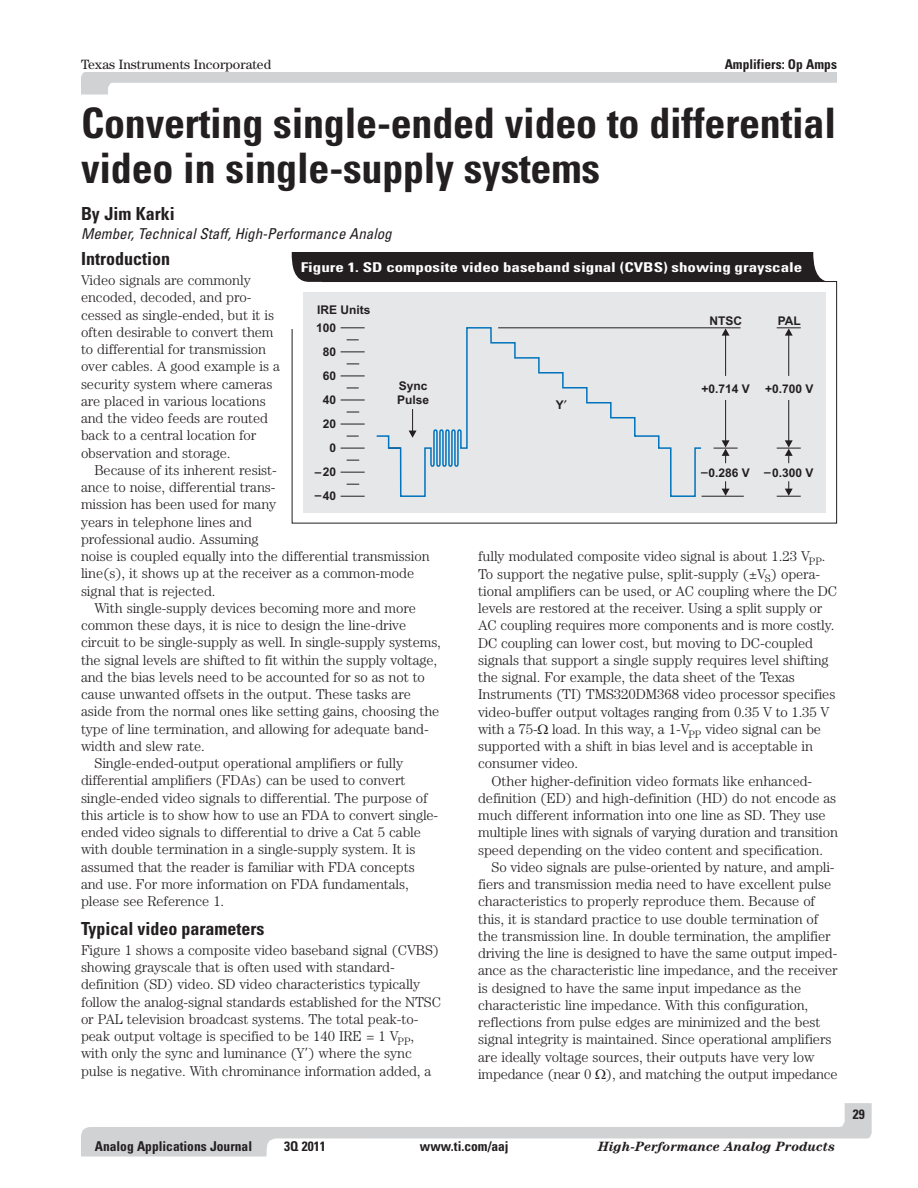
<style>
.page{position:relative;width:918px;height:1188px;background:#fff}
.page>*{position:absolute;margin:0;border:0;box-sizing:border-box;transform-origin:0 0}
.t1{font:700 condensed 42px/45px "Univers";letter-spacing:-.005em;color:#231f20}
.t2{font:700 condensed 18px "Univers";color:#231f20}
.t3{font:italic condensed 15px "Univers";color:#231f20}
.t4{font:300 14.25px/17.2px "Century";letter-spacing:-.005em;color:#231f20}
.t5{font:700 condensed 13.5px "Univers";color:#231f20}
.t6{font:700 condensed 13.5px "Univers";color:#fff;scale:1.26 1}
.t7{font:italic 700 13.5px "Century";color:#231f20}
.t8{font:13.5px "Century";color:#231f20}
.t9{font:700 12px/24.2px "Arial";color:#231f20;text-align:right}
.s1{font-family:"Univers"}
</style>
<div class="page">
<svg style="left:81px;top:72px;width:756px;height:22px"></svg>
<svg style="left:81px;top:1103px;width:791px;height:53px"></svg>
<div style="left:283px;top:1139px;width:554px;height:17px;background:#fff"></div>
<div style="left:303px;top:292px;width:523px;height:220px;background:#e6e7e9"></div>
<svg style="left:341px;top:327px;width:24px;height:1px"></svg>
<svg style="left:347px;top:339px;width:12px;height:1px"></svg>
<svg style="left:341px;top:351px;width:24px;height:1px"></svg>
<svg style="left:347px;top:363px;width:12px;height:1px"></svg>
<svg style="left:341px;top:375px;width:24px;height:1px"></svg>
<svg style="left:347px;top:388px;width:12px;height:1px"></svg>
<svg style="left:341px;top:400px;width:24px;height:1px"></svg>
<svg style="left:347px;top:412px;width:12px;height:1px"></svg>
<svg style="left:341px;top:424px;width:24px;height:1px"></svg>
<svg style="left:347px;top:436px;width:12px;height:1px"></svg>
<svg style="left:341px;top:448px;width:24px;height:1px"></svg>
<svg style="left:347px;top:460px;width:12px;height:1px"></svg>
<svg style="left:341px;top:472px;width:24px;height:1px"></svg>
<svg style="left:347px;top:484px;width:12px;height:1px"></svg>
<svg style="left:341px;top:496px;width:24px;height:1px"></svg>
<hr style="left:498px;top:327px;width:243px;height:1px;background:#231f20">
<hr style="left:702px;top:496px;width:42px;height:1px;background:#231f20">
<hr style="left:725px;top:335px;width:1px;height:41px;background:#231f20">
<svg style="left:722px;top:328px;width:8px;height:8px"></svg>
<svg style="left:722px;top:481px;width:8px;height:15px"></svg>
<hr style="left:725px;top:400px;width:1px;height:41px;background:#231f20">
<svg style="left:714px;top:440px;width:24px;height:23px"></svg>
<hr style="left:788px;top:335px;width:1px;height:41px;background:#231f20">
<svg style="left:777px;top:327px;width:24px;height:9px"></svg>
<svg style="left:777px;top:481px;width:24px;height:16px"></svg>
<hr style="left:788px;top:400px;width:1px;height:41px;background:#231f20">
<svg style="left:777px;top:440px;width:24px;height:23px"></svg>
<svg style="left:376px;top:327px;width:327px;height:170px"></svg>
<div style="left:292px;top:252px;width:539px;height:30px;background:#231f20"></div>
<svg style="left:564px;top:400px;width:3px;height:4px"></svg>
<p class="t8" style="left:81px;top:56px;width:192px">Texas Instruments Incorporated</p>
<p class="t5" style="left:725px;top:56px;width:114px">Amplifiers: Op Amps</p>
<h1 class="t1" style="left:81px;top:101px;width:757px">Converting single-ended video to differential video in single-supply systems</h1>
<p class="t2" style="left:81px;top:203px;width:95px">By Jim Karki</p>
<p class="t3" style="left:81px;top:225px;width:312px">Member, Technical Staff, High-Performance Analog</p>
<p class="t2" style="left:81px;top:248px;width:91px">Introduction</p>
<p class="t4" style="left:81px;top:272px;width:200px">Video signals are commonly encoded, decoded, and pro&shy;cessed as single-ended, but it is often desirable to convert them to differential for transmission over cables. A good example is a security system where cameras are placed in various locations and the video feeds are routed back to a central location for observation and storage.</p>
<p class="t4" style="left:81px;top:461px;width:350px;text-indent:14px">Because of its inherent resist-<br>ance to noise, differential trans-<br>mission has been used for many<br>years in telephone lines and<br>professional audio. Assuming<br>noise is coupled equally into the differential transmission line(s), it shows up at the receiver as a common-mode signal that is rejected.</p>
<p class="t4" style="left:94px;top:599px;width:323px">With single-supply devices becoming more and more</p>
<p class="t4" style="left:81px;top:617px;width:327px">common these days, it is nice to design the line-drive</p>
<p class="t4" style="left:81px;top:634px;width:361px">circuit to be single-supply as well. In single-supply systems,</p>
<p class="t4" style="left:81px;top:651px;width:358px">the signal levels are shifted to fit within the supply voltage,</p>
<p class="t4" style="left:81px;top:668px;width:346px">and the bias levels need to be accounted for so as not to</p>
<p class="t4" style="left:81px;top:686px;width:331px">cause unwanted offsets in the output. These tasks are</p>
<p class="t4" style="left:81px;top:703px;width:360px">aside from the normal ones like setting gains, choosing the</p>
<p class="t4" style="left:81px;top:720px;width:349px">type of line termination, and allowing for adequate band-</p>
<p class="t4" style="left:81px;top:737px;width:125px">width and slew rate.</p>
<p class="t4" style="left:94px;top:755px;width:310px">Single-ended-output operational amplifiers or fully</p>
<p class="t4" style="left:81px;top:772px;width:326px">differential amplifiers (FDAs) can be used to convert</p>
<p class="t4" style="left:81px;top:789px;width:348px">single-ended video signals to differential. The purpose of</p>
<p class="t4" style="left:81px;top:806px;width:359px">this article is to show how to use an FDA to convert single-</p>
<p class="t4" style="left:81px;top:824px;width:342px">ended video signals to differential to drive a Cat 5 cable</p>
<p class="t4" style="left:81px;top:841px;width:336px">with double termination in a single-supply system. It is</p>
<p class="t4" style="left:81px;top:858px;width:335px">assumed that the reader is familiar with FDA concepts</p>
<p class="t4" style="left:81px;top:875px;width:329px">and use. For more information on FDA fundamentals,</p>
<p class="t4" style="left:81px;top:893px;width:145px">please see Reference 1.</p>
<p class="t2" style="left:81px;top:917px;width:185px">Typical video parameters</p>
<p class="t4" style="left:81px;top:941px;width:361px">Figure 1 shows a composite video baseband signal (CVBS) showing grayscale that is often used with standard&shy;definition (SD) video. SD video characteristics typically follow the analog-signal standards established for the NTSC or PAL television broadcast systems. The total peak-to&shy;peak output voltage is specified to be 140 IRE = 1 V<sub>PP</sub>, with only the sync and luminance (Y<span class="s1">’</span>) where the sync pulse is negative. With chrominance information added, a</p>
<p class="t6" style="left:301px;top:258px;width:400px">Figure 1. SD composite video baseband signal (CVBS) showing grayscale</p>
<p class="t9" style="left:317px;top:298px;width:55px">IRE Units</p>
<p class="t9" style="left:709px;top:309px;width:34px">NTSC</p>
<p class="t9" style="left:778px;top:309px;width:25px">PAL</p>
<p class="t9" style="left:315px;top:316px;width:23px">100<br>80<br>60<br>40<br>20<br>0 –20 –40</p>
<p class="t9" style="left:397px;top:380px;width:34px;line-height:13.4px;text-align:left">Sync<br>Pulse</p>
<p class="t9" style="left:702px;top:378px;width:50px">+0.714 V</p>
<p class="t9" style="left:765px;top:378px;width:50px">+0.700 V</p>
<p class="t9" style="left:556px;top:394px;width:10px">Y</p>
<p class="t9" style="left:701px;top:462px;width:50px">–0.286 V</p>
<p class="t9" style="left:764px;top:462px;width:51px">–0.300 V</p>
<p class="t4" style="left:478px;top:548px;width:349px">fully modulated composite video signal is about 1.23 V<sub>PP</sub>.</p>
<p class="t4" style="left:478px;top:565px;width:344px">To support the negative pulse, split-supply (±V<sub>S</sub>) opera-</p>
<p class="t4" style="left:478px;top:582px;width:360px">tional amplifiers can be used, or AC coupling where the DC</p>
<p class="t4" style="left:478px;top:599px;width:346px">levels are restored at the receiver. Using a split supply or</p>
<p class="t4" style="left:478px;top:617px;width:358px">AC coupling requires more components and is more costly.</p>
<p class="t4" style="left:478px;top:634px;width:337px">DC coupling can lower cost, but moving to DC-coupled</p>
<p class="t4" style="left:478px;top:651px;width:352px">signals that support a single supply requires level shifting</p>
<p class="t4" style="left:478px;top:668px;width:318px">the signal. For example, the data sheet of the Texas</p>
<p class="t4" style="left:478px;top:686px;width:359px">Instruments (TI) TMS320DM368 video processor specifies</p>
<p class="t4" style="left:478px;top:703px;width:353px">video-buffer output voltages ranging from 0.35 V to 1.35 V</p>
<p class="t4" style="left:478px;top:720px;width:344px">with a 75- load. In this way, a 1-V<sub>PP</sub> video signal can be</p>
<p class="t4" style="left:478px;top:737px;width:336px">supported with a shift in bias level and is acceptable in</p>
<p class="t4" style="left:478px;top:755px;width:102px">consumer video.</p>
<p class="t4" style="left:492px;top:772px;width:322px">Other higher-definition video formats like enhanced-</p>
<p class="t4" style="left:478px;top:789px;width:360px">definition (ED) and high-definition (HD) do not encode as</p>
<p class="t4" style="left:478px;top:806px;width:349px">much different information into one line as SD. They use</p>
<p class="t4" style="left:478px;top:824px;width:361px">multiple lines with signals of varying duration and transition</p>
<p class="t4" style="left:478px;top:841px;width:347px">speed depending on the video content and specification.</p>
<p class="t4" style="left:492px;top:858px;width:343px">So video signals are pulse-oriented by nature, and ampli-</p>
<p class="t4" style="left:478px;top:875px;width:355px">fiers and transmission media need to have excellent pulse</p>
<p class="t4" style="left:478px;top:893px;width:339px">characteristics to properly reproduce them. Because of</p>
<p class="t4" style="left:478px;top:910px;width:342px">this, it is standard practice to use double termination of</p>
<p class="t4" style="left:478px;top:927px;width:354px">the transmission line. In double termination, the amplifier</p>
<p class="t4" style="left:478px;top:944px;width:360px">driving the line is designed to have the same output imped-</p>
<p class="t4" style="left:478px;top:962px;width:361px">ance as the characteristic line impedance, and the receiver</p>
<p class="t4" style="left:478px;top:979px;width:325px">is designed to have the same input impedance as the</p>
<p class="t4" style="left:478px;top:996px;width:332px">characteristic line impedance. With this configuration,</p>
<p class="t4" style="left:478px;top:1013px;width:344px">reflections from pulse edges are minimized and the best</p>
<p class="t4" style="left:478px;top:1031px;width:355px">signal integrity is maintained. Since operational amplifiers</p>
<p class="t4" style="left:478px;top:1048px;width:338px">are ideally voltage sources, their outputs have very low</p>
<p class="t4" style="left:478px;top:1065px;width:361px">impedance (near 0 ), and matching the output impedance</p>
<p class="t5" style="left:95px;top:1138px;width:159px">Analog Applications Journal</p>
<p class="t5" style="left:284px;top:1138px;width:43px">3Q 2011</p>
<p class="t5" style="left:420px;top:1138px;width:90px">www.ti.com/aaj</p>
<p class="t7" style="left:598px;top:1139px;width:239px">High-Performance Analog Products</p>
<p class="t5" style="left:853px;top:1106px;width:13px">29</p>
</div>
